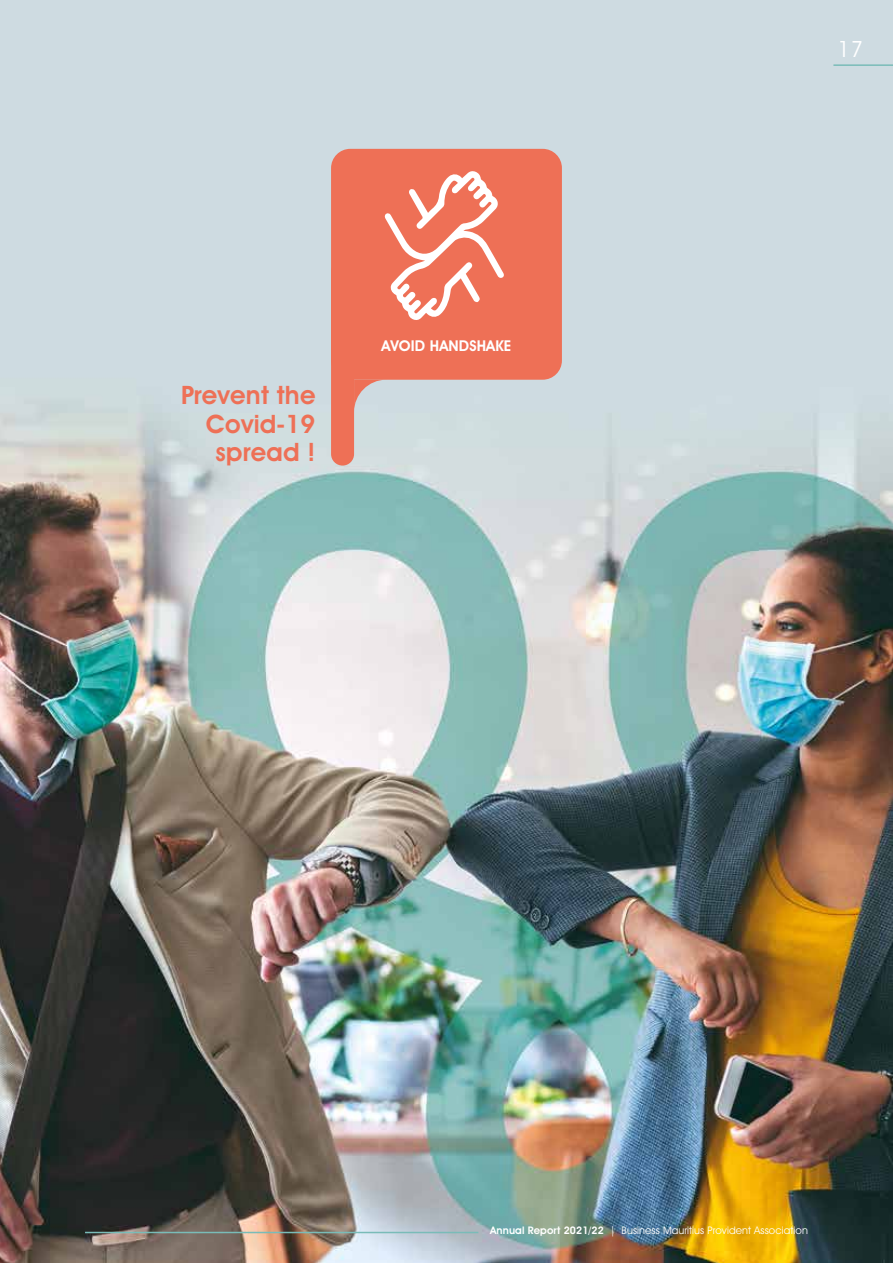
<style>
.page{position:relative;width:893px;height:1263px;background:#fff}
.page>*{position:absolute;margin:0;border:0;box-sizing:border-box;transform-origin:0 0}
.t1{font:600 25.5px/28.5px "Avant Garde IT Cby BT";letter-spacing:.01em;color:#ee7056;text-align:right}
.t2{font:22.5px "Avant Garde IT Cby BT";color:#fff}
.t3{font:600 15px "Avant Garde IT Cby BT";letter-spacing:.01em;color:#fff}
.t4{font:10.5px "Avant Garde IT Cby BT";letter-spacing:.01em;color:#fff}
.s1{font-weight:600}
</style>
<div class="page">
<img style="left:0;top:0;width:893px;height:1263px">
<div style="left:331px;top:149px;width:231px;height:231px;background:#ee7056;border-radius:19px"></div>
<div style="left:331px;top:260px;width:23px;height:206px;background:#ee7056;border-radius:12px"></div>
<svg style="left:354px;top:380px;width:32px;height:32px"></svg>
<svg style="left:385px;top:171px;width:119px;height:149px"></svg>
<hr style="left:85px;top:1232px;width:393px;height:1px;background:#79bcb8">
<hr style="left:833px;top:64px;width:60px;height:2px;background:#79bcb8">
<h1 class="t1" style="left:181px;top:381px;width:136px">Prevent the<br>Covid-19 spread !</h1>
<h3 class="t3" style="left:382px;top:337px;width:131px">AVOID HANDSHAKE</h3>
<h2 class="t2" style="left:838px;top:35px;width:27px">17</h2>
<p class="t4" style="left:490px;top:1224px;width:319px"><span class="s1">Annual Report 2021/22</span> | Business Mauritius Provident Association</p>
</div>
